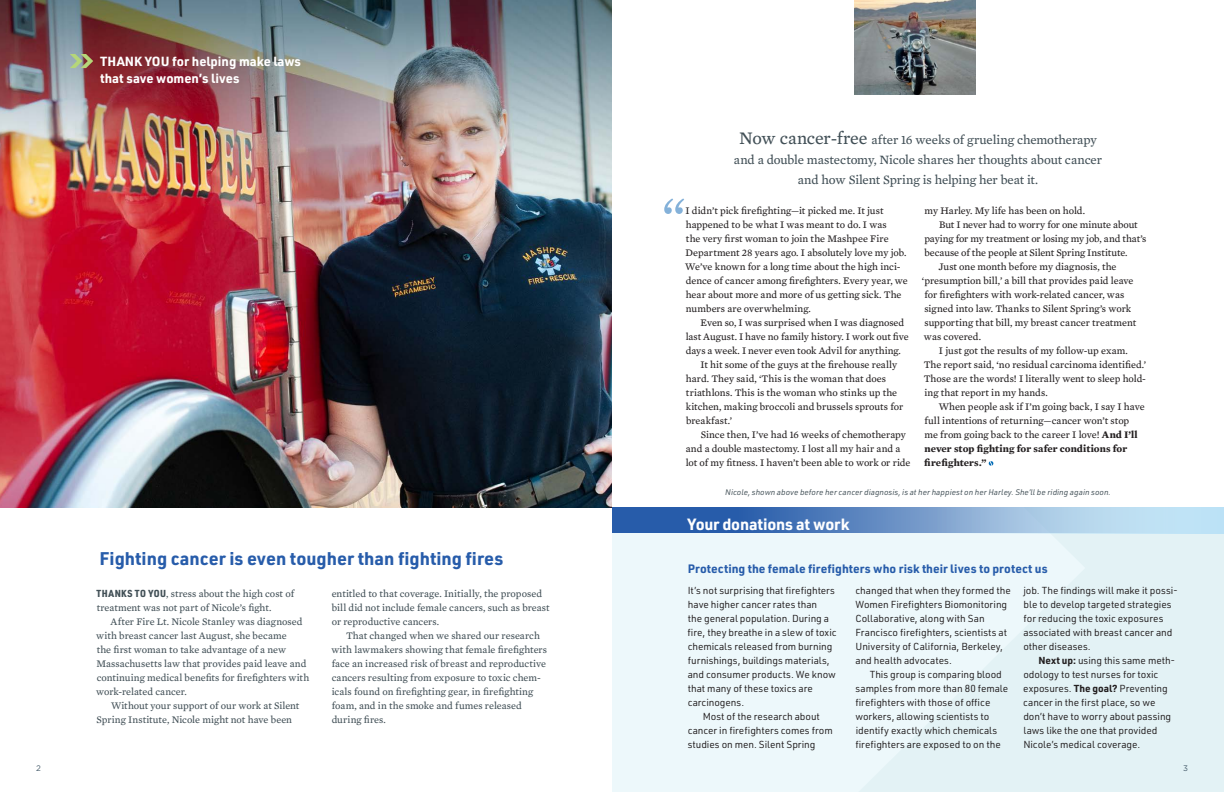
<style>
.page{position:relative;width:1224px;height:792px;background:#fff}
.page>*{position:absolute;margin:0;border:0;box-sizing:border-box;transform-origin:0 0}
.t1{font:700 18px "URWDIN";color:#275caa}
.Body_text{font:700 16px "URWDIN";letter-spacing:-.015em;color:#fff}
.Body_text-2{font:13px/20px "Mercury Text G3";letter-spacing:-.01em;color:#425057;text-align:center}
.t2{font:700 13px/17px "URWDIN";color:#fff}
.Side_Head{font:700 12px "URWDIN";letter-spacing:.005em;color:#275caa}
.Body_text-3{font:10.2px/14px "Mercury Text G3";color:#231f20}
.Body_text-4{font:10.2px/14px "Mercury Text G3";color:#425057}
.Body_First{font:10.2px/14px "Mercury Text G3";color:#231f20}
.Body_First-2{font:10.2px/14px "Mercury Text G3";color:#425057}
.Body_text-5{font:10px/14px "URWDIN";letter-spacing:-.005em;color:#231f20}
.Side_bar{font:10px/14px "URWDIN";letter-spacing:-.005em;color:#231f20}
.Side_Bar_First{font:10px/14px "URWDIN";letter-spacing:-.005em;color:#231f20}
.Body_text-6{font:italic 8px "URWDIN";letter-spacing:.005em;color:#425057}
.t3{font:8px "Gotham";color:#465c6b}
.s1{font-family:"URWDIN Semi Cond";font-weight:900;font-size:10px}
.s2{font-size:18px}
.s3{font-weight:700}
</style>
<div class="page">
<img style="left:0;top:0;width:612px;height:507px">
<svg style="left:612px;top:533px;width:443px;height:259px;background:#ebf6f9"></svg>
<div style="left:1055px;top:533px;width:169px;height:259px;background:#e3f2f5"></div>
<svg style="left:612px;top:508px;width:259px;height:25px;background:#3567af"></svg>
<svg style="left:70px;top:54px;width:23px;height:14px"></svg>
<svg style="left:989px;top:461px;width:4px;height:5px"></svg>
<svg style="left:664px;top:198px;width:20px;height:16px"></svg>
<svg style="left:871px;top:507px;width:353px;height:26px;background:#a2c4e2"></svg>
<img style="left:855px;top:0;width:121px;height:94px">
<p class="t2" style="left:100px;top:52px;width:202px">THANK YOU for helping make laws that save women’s lives</p>
<p class="t1" style="left:100px;top:547px;width:405px">Fighting cancer is even tougher than fighting fires</p>
<p class="Body_First-2" style="left:96px;top:586px;width:199px"><span class="s1">THANKS TO YOU</span>, stress about the high cost of treatment was not part of Nicole’s fight.</p>
<p class="Body_text-4" style="left:96px;top:614px;width:214px;text-indent:14px">After Fire Lt. Nicole Stanley was diagnosed with breast cancer last August, she became<br>the first woman to take advantage of a new Massachusetts law that provides paid leave and continuing medical benefits for firefighters with work-related cancer.</p>
<p class="Body_text-4" style="left:97px;top:698px;width:204px;text-indent:14px">Without your support of our work at Silent<br>Spring Institute, Nicole might not have been</p>
<p class="Body_text-4" style="left:332px;top:586px;width:219px">entitled to that coverage. Initially, the proposed bill did not include female cancers, such as breast or reproductive cancers.</p>
<p class="Body_text-4" style="left:331px;top:628px;width:217px;text-indent:15px">That changed when we shared our research with lawmakers showing that female firefighters face an increased risk of breast and reproductive cancers resulting from exposure to toxic chem&shy;icals found on firefighting gear, in firefighting foam, and in the smoke and fumes released during fires.</p>
<p class="Body_text-2" style="left:734px;top:129px;width:370px"><span class="s2">Now cancer-free</span> after 16 weeks of grueling chemotherapy and a double mastectomy, Nicole shares her thoughts about cancer and how Silent Spring is helping her beat it.</p>
<p class="Body_First" style="left:685px;top:203px;width:223px">I didn’t pick firefighting—it picked me. It just happened to be what I was meant to do. I was<br>the very first woman to join the Mashpee Fire Department 28 years ago. I absolutely love my job.</p>
<p class="Body_First" style="left:685px;top:259px;width:224px">We’ve known for a long time about the high inci&shy;dence of cancer among firefighters. Every year, we hear about more and more of us getting sick. The numbers are overwhelming.</p>
<p class="Body_text-3" style="left:686px;top:315px;width:225px;text-indent:15px">Even so, I was surprised when I was diagnosed last August. I have no family history. I work out five days a week. I never even took Advil for anything.</p>
<p class="Body_text-3" style="left:686px;top:357px;width:219px;text-indent:15px">It hit some of the guys at the firehouse really hard. They said, ‘This is the woman that does triathlons. This is the woman who stinks up the kitchen, making broccoli and brussels sprouts for breakfast.’</p>
<p class="Body_text-3" style="left:686px;top:427px;width:226px;text-indent:15px">Since then, I’ve had 16 weeks of chemotherapy and a double mastectomy. I lost all my hair and a lot of my fitness. I haven’t been able to work or ride</p>
<p class="Body_text-3" style="left:924px;top:203px;width:162px">my Harley. My life has been on hold.</p>
<p class="Body_text-3" style="left:924px;top:217px;width:224px;text-indent:15px">But I never had to worry for one minute about paying for my treatment or losing my job, and that’s because of the people at Silent Spring Institute.</p>
<p class="Body_text-3" style="left:922px;top:259px;width:216px;text-indent:16px">Just one month before my diagnosis, the ‘presumption bill,’ a bill that provides paid leave for firefighters with work-related cancer, was signed into law. Thanks to Silent Spring’s work supporting that bill, my breast cancer treatment was covered.</p>
<p class="Body_text-3" style="left:924px;top:343px;width:224px;text-indent:15px">I just got the results of my follow-up exam.<br>The report said, ‘no residual carcinoma identified.’ Those are the words! I literally went to sleep hold&shy;ing that report in my hands.</p>
<p class="Body_text-3" style="left:924px;top:399px;width:222px;text-indent:14px">When people ask if I’m going back, I say I have full intentions of returning—cancer won’t stop me from going back to the career I love! <span class="s3">And I’ll never stop fighting for safer conditions for firefighters.”</span></p>
<p class="Body_text-6" style="left:725px;top:487px;width:387px">Nicole, shown above before her cancer diagnosis, is at her happiest on her Harley. She’ll be riding again soon.</p>
<p class="Body_text" style="left:688px;top:513px;width:163px">Your donations at work</p>
<p class="Side_Head" style="left:688px;top:560px;width:361px">Protecting the female firefighters who risk their lives to protect us</p>
<p class="Side_Bar_First" style="left:688px;top:583px;width:150px">It’s not surprising that firefighters have higher cancer rates than<br>the general population. During a fire, they breathe in a slew of toxic chemicals released from burning furnishings, buildings materials, and consumer products. We know that many of these toxics are carcinogens.</p>
<p class="Side_bar" style="left:688px;top:709px;width:147px;text-indent:15px">Most of the research about cancer in firefighters comes from studies on men. Silent Spring</p>
<p class="Body_text-5" style="left:1023px;top:583px;width:156px">job. The findings will make it possi&shy;ble to develop targeted strategies for reducing the toxic exposures associated with breast cancer and other diseases.</p>
<p class="Body_text-5" style="left:1023px;top:653px;width:154px;text-indent:15px"><span class="s3">Next up:</span> using this same meth&shy;odology to test nurses for toxic exposures. <span class="s3">The goal?</span> Preventing cancer in the first place, so we don’t have to worry about passing laws like the one that provided<br>Nicole’s medical coverage.</p>
<p class="Side_bar" style="left:855px;top:583px;width:157px">changed that when they formed the Women Firefighters Biomonitoring Collaborative, along with San Francisco firefighters, scientists at University of California, Berkeley, and health advocates.</p>
<p class="Body_text-5" style="left:855px;top:667px;width:154px;text-indent:14px">This group is comparing blood samples from more than 80 female firefighters with those of office workers, allowing scientists to identify exactly which chemicals firefighters are exposed to on the</p>
<p class="t3" style="left:36px;top:763px;width:6px">2</p>
<p class="t3" style="left:1183px;top:763px;width:6px">3</p>
</div>
